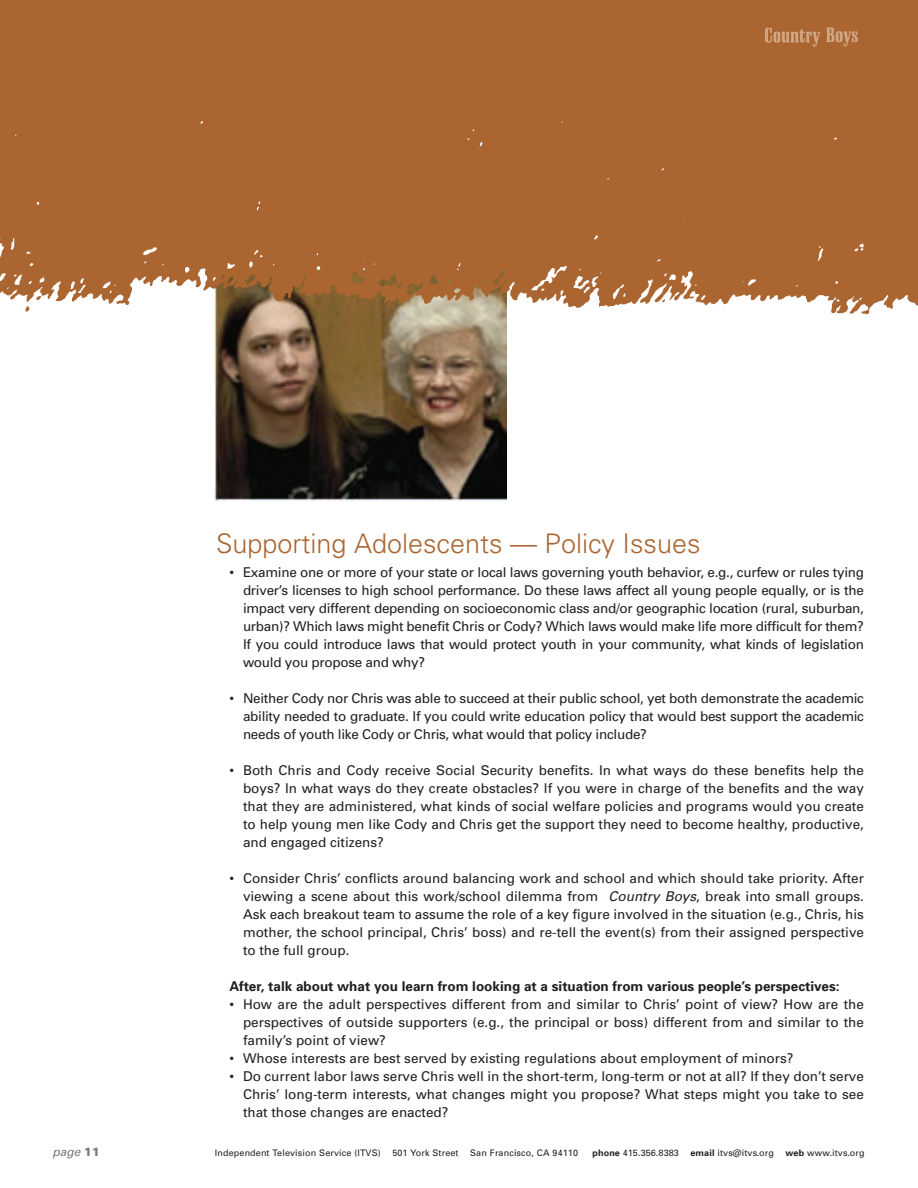
<style>
.page{position:relative;width:918px;height:1188px;background:#fff}
.page>*{position:absolute;margin:0;border:0;box-sizing:border-box;transform-origin:0 0}
.t1{font:300 27px "Univers";color:#aa6531}
.t2{font:13.5px/18px "Univers";color:#231f20;text-align:justify}
.t3{font:700 13.5px "Univers";color:#231f20}
.t4{font:italic 12px "Univers";color:#76787b}
.t5{font:9px "Univers";letter-spacing:.015em;color:#231f20}
.s1{font-style:italic}
.s2{font-weight:900;font-style:normal}
.s3{font-weight:700}
</style>
<div class="page">
<img style="left:215px;top:316px;width:291px;height:185px">
<img style="left:0;top:0;width:918px;height:316px">
<img style="left:765px;top:28px;width:7px;height:15px">
<svg style="left:773px;top:32px;width:26px;height:11px"></svg>
<img style="left:799px;top:29px;width:6px;height:14px">
<svg style="left:806px;top:32px;width:6px;height:10px"></svg>
<img style="left:813px;top:32px;width:7px;height:15px">
<img style="left:826px;top:27px;width:8px;height:15px">
<svg style="left:836px;top:31px;width:7px;height:11px"></svg>
<img style="left:844px;top:31px;width:7px;height:16px">
<svg style="left:852px;top:31px;width:6px;height:11px"></svg>
<h1 class="t1" style="left:216px;top:527px;width:486px">Supporting Adolescents — Policy Issues</h1>
<p class="t2" style="left:243px;top:563px;width:623px;text-indent:-14px">• Examine one or more of your state or local laws governing youth behavior, e.g., curfew or rules tying driver’s licenses to high school performance. Do these laws affect all young people equally, or is the impact very different depending on socioeconomic class and/or geographic location (rural, suburban, urban)? Which laws might benefit Chris or Cody? Which laws would make life more difficult for them?<br>If you could introduce laws that would protect youth in your community, what kinds of legislation would you propose and why?</p>
<p class="t2" style="left:243px;top:689px;width:623px;text-indent:-14px">• Neither Cody nor Chris was able to succeed at their public school, yet both demonstrate the academic ability needed to graduate. If you could write education policy that would best support the academic needs of youth like Cody or Chris, what would that policy include?</p>
<p class="t2" style="left:243px;top:761px;width:622px;text-indent:-14px">• Both Chris and Cody receive Social Security benefits. In what ways do these benefits help the boys? In what ways do they create obstacles? If you were in charge of the benefits and the way that they are administered, what kinds of social welfare policies and programs would you create to help young men like Cody and Chris get the support they need to become healthy, productive, and engaged citizens?</p>
<p class="t2" style="left:243px;top:869px;width:623px;text-indent:-14px">• Consider Chris’ conflicts around balancing work and school and which should take priority. After viewing a scene about this work/school dilemma from <span class="s1">Country Boys</span>, break into small groups.<br>Ask each breakout team to assume the role of a key figure involved in the situation (e.g., Chris, his mother, the school principal, Chris’ boss) and re-tell the event(s) from their assigned perspective to the full group.</p>
<p class="t3" style="left:230px;top:978px;width:612px">After, talk about what you learn from looking at a situation from various people’s perspectives:</p>
<p class="t2" style="left:243px;top:995px;width:623px;text-indent:-14px">• How are the adult perspectives different from and similar to Chris’ point of view? How are the perspectives of outside supporters (e.g., the principal or boss) different from and similar to the family’s point of view?</p>
<p class="t2" style="left:230px;top:1049px;width:566px">• Whose interests are best served by existing regulations about employment of minors?</p>
<p class="t2" style="left:243px;top:1067px;width:622px;text-indent:-14px">• Do current labor laws serve Chris well in the short-term, long-term or not at all? If they don’t serve Chris’ long-term interests, what changes might you propose? What steps might you take to see that those changes are enacted?</p>
<p class="t4" style="left:52px;top:1144px;width:49px">page <span class="s2">11</span></p>
<p class="t5" style="left:215px;top:1148px;width:167px">Independent Television Service (ITVS)</p>
<p class="t5" style="left:392px;top:1148px;width:68px">501 York Street</p>
<p class="t5" style="left:470px;top:1148px;width:109px">San Francisco, CA 94110</p>
<p class="t5" style="left:593px;top:1148px;width:88px"><span class="s3">phone</span> 415.356.8383</p>
<p class="t5" style="left:691px;top:1148px;width:85px"><span class="s3">email</span> itvs@itvs.org</p>
<p class="t5" style="left:786px;top:1148px;width:81px"><span class="s3">web</span> www.itvs.org</p>
</div>
